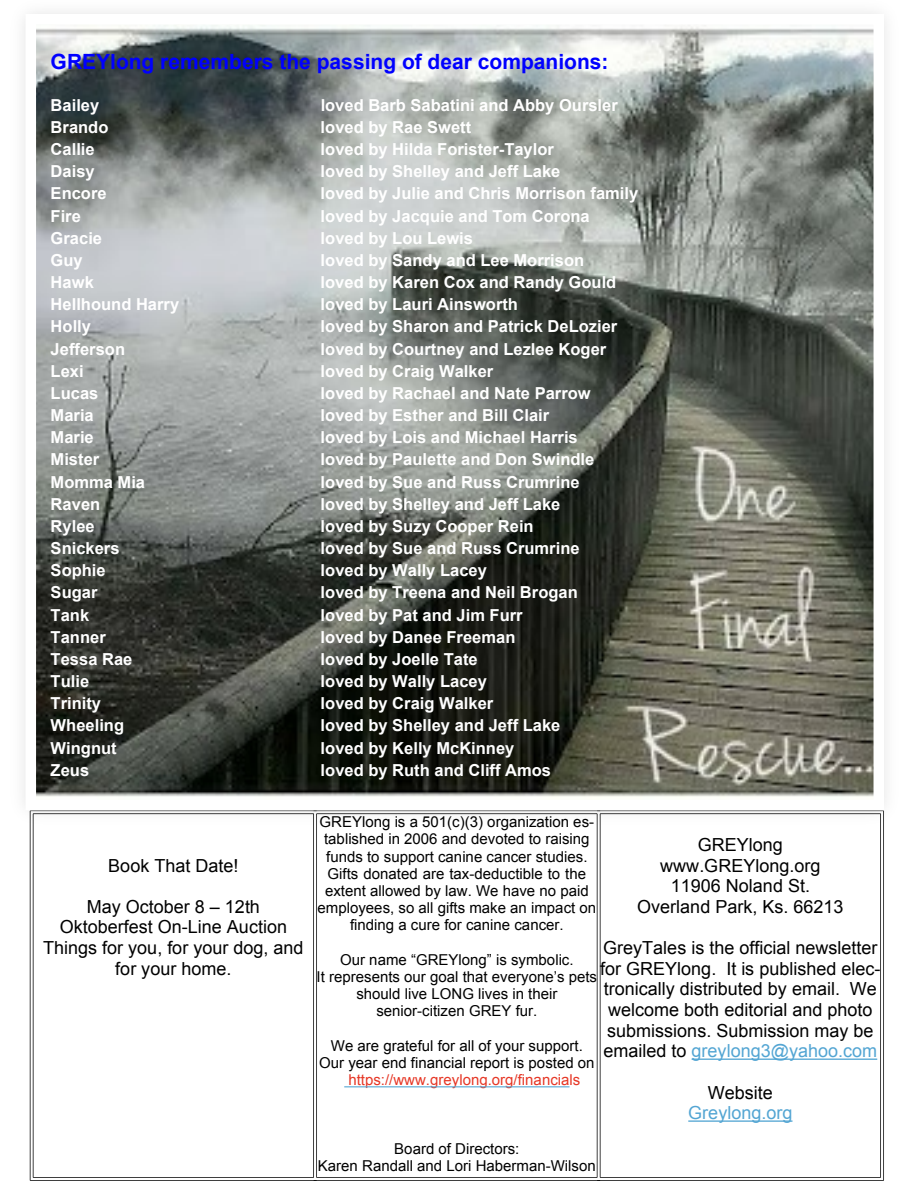
<style>
.page{position:relative;width:918px;height:1188px;background:#fff}
.page>*{position:absolute;margin:0;border:0;box-sizing:border-box;transform-origin:0 0}
.t1{font:700 21px "Arial";color:#00f}
.t2{font:18px/20.7px "Arial";color:#000;text-align:center}
.t3{font:18px "Arial";color:#53a5d3}
.t4{font:700 16.5px "Arial";color:#fff}
.t5{font:15px/17.2px "Arial";color:#000;text-align:center}
.t6{font:15px "Arial";color:#e63726}
.s1{color:#53a5d3}
</style>
<div class="page">
<hr style="left:344px;top:1086px;width:226px;height:1px;background:#53a5d3">
<hr style="left:692px;top:1059px;width:185px;height:1px;background:#53a5d3">
<hr style="left:688px;top:1120px;width:104px;height:2px;background:#53a5d3">
<hr style="left:30px;top:1180px;width:287px;height:1px;background:#000">
<hr style="left:33px;top:1177px;width:281px;height:1px;background:#000">
<hr style="left:314px;top:1180px;width:286px;height:1px;background:#000">
<hr style="left:317px;top:1177px;width:280px;height:1px;background:#000">
<hr style="left:597px;top:1180px;width:287px;height:1px;background:#000">
<hr style="left:600px;top:1177px;width:281px;height:1px;background:#000">
<hr style="left:30px;top:811px;width:1px;height:369px;background:#000">
<hr style="left:33px;top:814px;width:1px;height:364px;background:#000">
<hr style="left:313px;top:814px;width:1px;height:364px;background:#000">
<hr style="left:316px;top:814px;width:1px;height:364px;background:#000">
<hr style="left:597px;top:814px;width:1px;height:364px;background:#000">
<hr style="left:600px;top:814px;width:1px;height:364px;background:#000">
<hr style="left:880px;top:814px;width:1px;height:364px;background:#000">
<hr style="left:883px;top:811px;width:1px;height:369px;background:#000">
<img style="left:23px;top:12px;width:863px;height:822px">
<img style="left:37px;top:25px;width:836px;height:774px">
<p class="t1" style="left:51px;top:54px;width:559px">GREYlong remembers the passing of dear companions:</p>
<p class="t4" style="left:51px;top:99px;width:50px">Bailey</p>
<p class="t4" style="left:321px;top:99px;width:299px">loved Barb Sabatini and Abby Oursler</p>
<p class="t4" style="left:51px;top:121px;width:59px">Brando</p>
<p class="t4" style="left:321px;top:121px;width:152px">loved by Rae Swett</p>
<p class="t4" style="left:51px;top:143px;width:46px">Callie</p>
<p class="t4" style="left:321px;top:143px;width:235px">loved by Hilda Forister-Taylor</p>
<p class="t4" style="left:51px;top:165px;width:46px">Daisy</p>
<p class="t4" style="left:321px;top:165px;width:241px">loved by Shelley and Jeff Lake</p>
<p class="t4" style="left:51px;top:187px;width:58px">Encore</p>
<p class="t4" style="left:321px;top:187px;width:319px">loved by Julie and Chris Morrison family</p>
<p class="t4" style="left:51px;top:210px;width:32px">Fire</p>
<p class="t4" style="left:321px;top:210px;width:271px">loved by Jacquie and Tom Corona</p>
<p class="t4" style="left:51px;top:232px;width:53px">Gracie</p>
<p class="t4" style="left:321px;top:232px;width:154px">loved by Lou Lewis</p>
<p class="t4" style="left:51px;top:254px;width:34px">Guy</p>
<p class="t4" style="left:321px;top:254px;width:265px">loved by Sandy and Lee Morrison</p>
<p class="t4" style="left:51px;top:276px;width:45px">Hawk</p>
<p class="t4" style="left:321px;top:276px;width:297px">loved by Karen Cox and Randy Gould</p>
<p class="t4" style="left:51px;top:298px;width:130px">Hellhound Harry</p>
<p class="t4" style="left:321px;top:298px;width:199px">loved by Lauri Ainsworth</p>
<p class="t4" style="left:51px;top:320px;width:42px">Holly</p>
<p class="t4" style="left:321px;top:320px;width:298px">loved by Sharon and Patrick DeLozier</p>
<p class="t4" style="left:51px;top:343px;width:76px">Jefferson</p>
<p class="t4" style="left:321px;top:343px;width:287px">loved by Courtney and Lezlee Koger</p>
<p class="t4" style="left:51px;top:365px;width:35px">Lexi</p>
<p class="t4" style="left:321px;top:365px;width:174px">loved by Craig Walker</p>
<p class="t4" style="left:51px;top:387px;width:49px">Lucas</p>
<p class="t4" style="left:321px;top:387px;width:272px">loved by Rachael and Nate Parrow</p>
<p class="t4" style="left:51px;top:409px;width:45px">Maria</p>
<p class="t4" style="left:321px;top:409px;width:230px">loved by Esther and Bill Clair</p>
<p class="t4" style="left:51px;top:431px;width:45px">Marie</p>
<p class="t4" style="left:321px;top:431px;width:259px">loved by Lois and Michael Harris</p>
<p class="t4" style="left:51px;top:453px;width:50px">Mister</p>
<p class="t4" style="left:321px;top:453px;width:275px">loved by Paulette and Don Swindle</p>
<p class="t4" style="left:51px;top:476px;width:96px">Momma Mia</p>
<p class="t4" style="left:321px;top:476px;width:260px">loved by Sue and Russ Crumrine</p>
<p class="t4" style="left:51px;top:498px;width:51px">Raven</p>
<p class="t4" style="left:321px;top:498px;width:241px">loved by Shelley and Jeff Lake</p>
<p class="t4" style="left:51px;top:520px;width:46px">Rylee</p>
<p class="t4" style="left:321px;top:520px;width:215px">loved by Suzy Cooper Rein</p>
<p class="t4" style="left:51px;top:542px;width:70px">Snickers</p>
<p class="t4" style="left:321px;top:542px;width:260px">loved by Sue and Russ Crumrine</p>
<p class="t4" style="left:51px;top:564px;width:57px">Sophie</p>
<p class="t4" style="left:321px;top:564px;width:168px">loved by Wally Lacey</p>
<p class="t4" style="left:51px;top:586px;width:48px">Sugar</p>
<p class="t4" style="left:321px;top:586px;width:259px">loved by Treena and Neil Brogan</p>
<p class="t4" style="left:51px;top:609px;width:40px">Tank</p>
<p class="t4" style="left:321px;top:609px;width:204px">loved by Pat and Jim Furr</p>
<p class="t4" style="left:51px;top:631px;width:57px">Tanner</p>
<p class="t4" style="left:321px;top:631px;width:196px">loved by Danee Freeman</p>
<p class="t4" style="left:51px;top:653px;width:83px">Tessa Rae</p>
<p class="t4" style="left:321px;top:653px;width:159px">loved by Joelle Tate</p>
<p class="t4" style="left:51px;top:675px;width:40px">Tulie</p>
<p class="t4" style="left:321px;top:675px;width:168px">loved by Wally Lacey</p>
<p class="t4" style="left:51px;top:697px;width:52px">Trinity</p>
<p class="t4" style="left:321px;top:697px;width:174px">loved by Craig Walker</p>
<p class="t4" style="left:51px;top:719px;width:75px">Wheeling</p>
<p class="t4" style="left:321px;top:719px;width:241px">loved by Shelley and Jeff Lake</p>
<p class="t4" style="left:51px;top:742px;width:68px">Wingnut</p>
<p class="t4" style="left:321px;top:742px;width:195px">loved by Kelly McKinney</p>
<p class="t4" style="left:51px;top:764px;width:40px">Zeus</p>
<p class="t4" style="left:321px;top:764px;width:232px">loved by Ruth and Cliff Amos</p>
<p class="t2" style="left:108px;top:857px;width:132px">Book That Date!</p>
<p class="t2" style="left:43px;top:898px;width:262px">May October 8 – 12th<br>Oktoberfest On-Line Auction<br>Things for you, for your dog, and for your home.</p>
<p class="t5" style="left:318px;top:815px;width:280px">GREYlong is a 501(c)(3) organization es&shy;tablished in 2006 and devoted to raising funds to support canine cancer studies.<br>Gifts donated are tax-deductible to the extent allowed by law. We have no paid employees, so all gifts make an impact on finding a cure for canine cancer.</p>
<p class="t5" style="left:317px;top:952px;width:282px">Our name “GREYlong” is symbolic.<br>It represents our goal that everyone’s pets should live LONG lives in their senior-citizen GREY fur.</p>
<p class="t5" style="left:319px;top:1038px;width:277px">We are grateful for all of your support.<br>Our year end financial report is posted on</p>
<p class="t6" style="left:348px;top:1074px;width:233px">https://www.greylong.org/financials</p>
<p class="t2" style="left:637px;top:836px;width:208px">GREYlong www.GREYlong.org<br>11906 Noland St.<br>Overland Park, Ks. 66213</p>
<p class="t2" style="left:600px;top:939px;width:282px">GreyTales is the official newsletter for GREYlong. It is published elec&shy;tronically distributed by email. We welcome both editorial and photo submissions. Submission may be emailed to <span class="s1">greylong3@yahoo.com</span></p>
<p class="t2" style="left:708px;top:1084px;width:67px">Website</p>
<p class="t3" style="left:688px;top:1106px;width:106px">Greylong.org</p>
<p class="t5" style="left:318px;top:1142px;width:279px">Board of Directors:<br>Karen Randall and Lori Haberman-Wilson</p>
</div>
